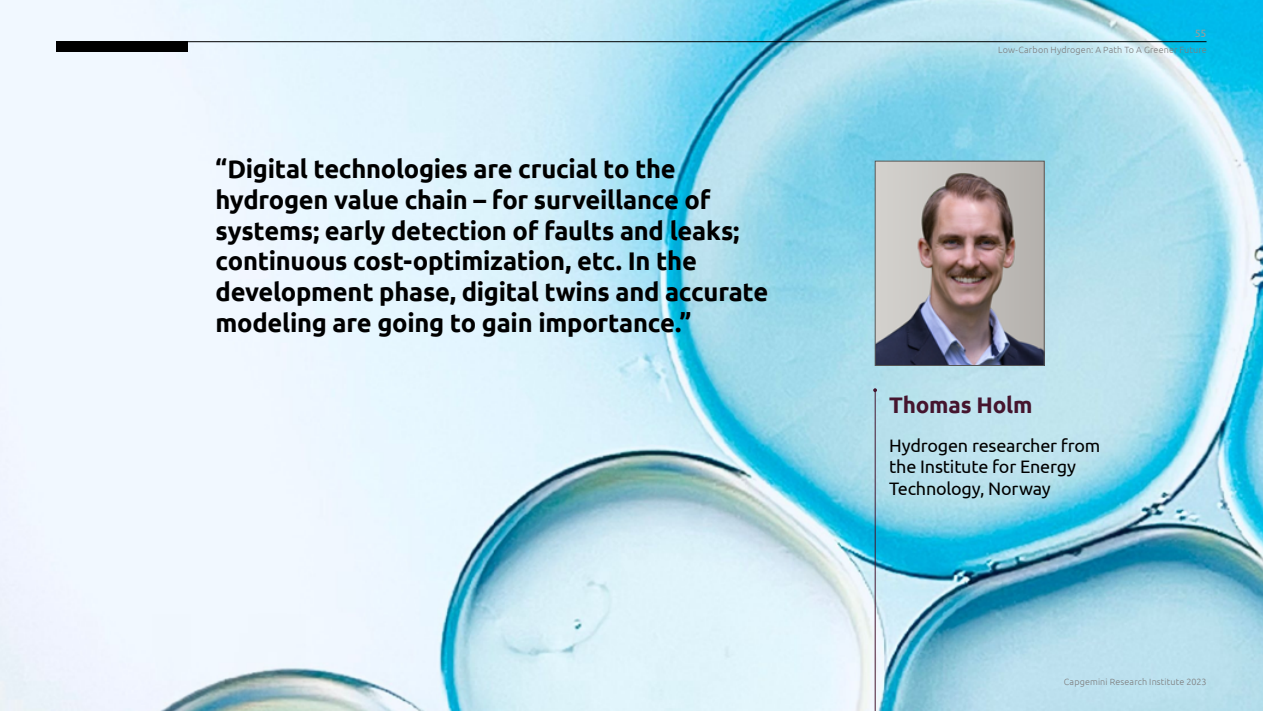
<style>
.page{position:relative;width:1263px;height:711px;background:#fff}
.page>*{position:absolute;margin:0;border:0;box-sizing:border-box;transform-origin:0 0}
.t1{font:700 25.5px/30.6px "Ubuntu";letter-spacing:-.01em;color:#000}
.t2{font:700 22.5px "Ubuntu";letter-spacing:-.01em;color:#45152e}
.t3{font:18px/21.6px "Ubuntu";letter-spacing:-.01em;color:#000}
.t4{font:10.5px "Ubuntu";color:#9d9d9c}
.t5{font:300 9px "Ubuntu";letter-spacing:.015em;color:#7c7b7b}
</style>
<div class="page">
<img style="left:0;top:0;width:1263px;height:710px">
<img style="left:877px;top:163px;width:165px;height:200px">
<div style="left:875px;top:161px;width:169px;height:204px;border:1px solid #575756"></div>
<hr style="left:875px;top:391px;width:1px;height:319px;background:#45152e">
<svg style="left:873px;top:388px;width:4px;height:4px"></svg>
<div style="left:56px;top:41px;width:131px;height:11px;background:#000"></div>
<hr style="left:186px;top:41px;width:1020px;height:1px;background:#000">
<p class="t1" style="left:216px;top:153px;width:554px">“Digital technologies are crucial to the hydrogen value chain – for surveillance of systems; early detection of faults and leaks; continuous cost-optimization, etc. In the development phase, digital twins and accurate modeling are going to gain importance.”</p>
<p class="t4" style="left:1195px;top:27px;width:13px">55</p>
<p class="t5" style="left:998px;top:44px;width:210px">Low-Carbon Hydrogen: A Path To A Greener Future</p>
<p class="t2" style="left:889px;top:391px;width:145px">Thomas Holm</p>
<p class="t3" style="left:889px;top:433px;width:213px">Hydrogen researcher from the Institute for Energy<br>Technology, Norway</p>
<p class="t5" style="left:1064px;top:676px;width:144px">Capgemini Research Institute 2023</p>
</div>
